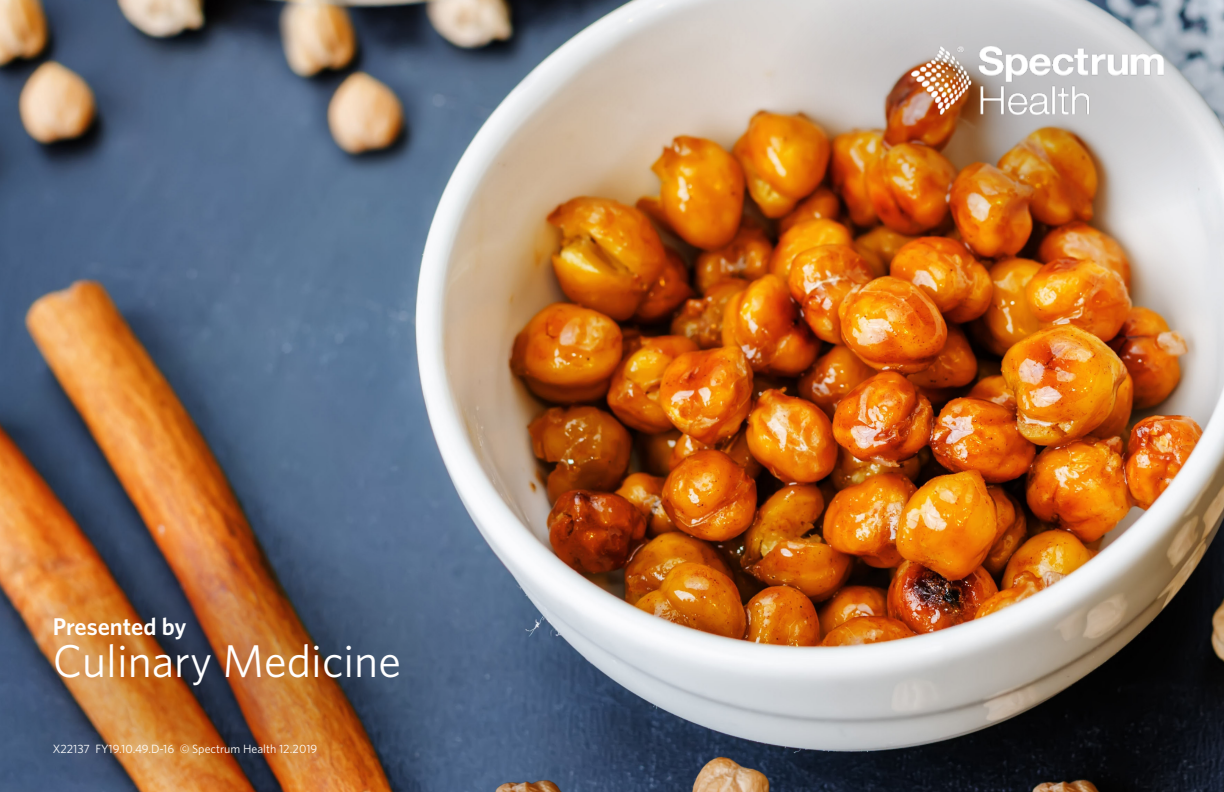
<style>
.page{position:relative;width:1224px;height:792px;background:#fff}
.page>*{position:absolute;margin:0;border:0;box-sizing:border-box;transform-origin:0 0}
.t1{font:46px "Whitney";color:#fff}
.t2{font:600 24.2px "Whitney";color:#fff}
.t3{font:12px "Whitney";color:#fff}
</style>
<div class="page">
<img style="left:0;top:0;width:1224px;height:792px">
<svg style="left:0;top:534px;width:511px;height:258px;background:#7c6254"></svg>
<img style="left:763px;top:0;width:461px;height:234px">
<img style="left:912px;top:46px;width:252px;height:68px">
<p class="t2" style="left:53px;top:611px;width:135px">Presented by</p>
<p class="t1" style="left:53px;top:630px;width:350px">Culinary Medicine</p>
<p class="t3" style="left:53px;top:740px;width:266px">X22137 FY19.10.49.D-16 © Spectrum Health 12.2019</p>
</div>
